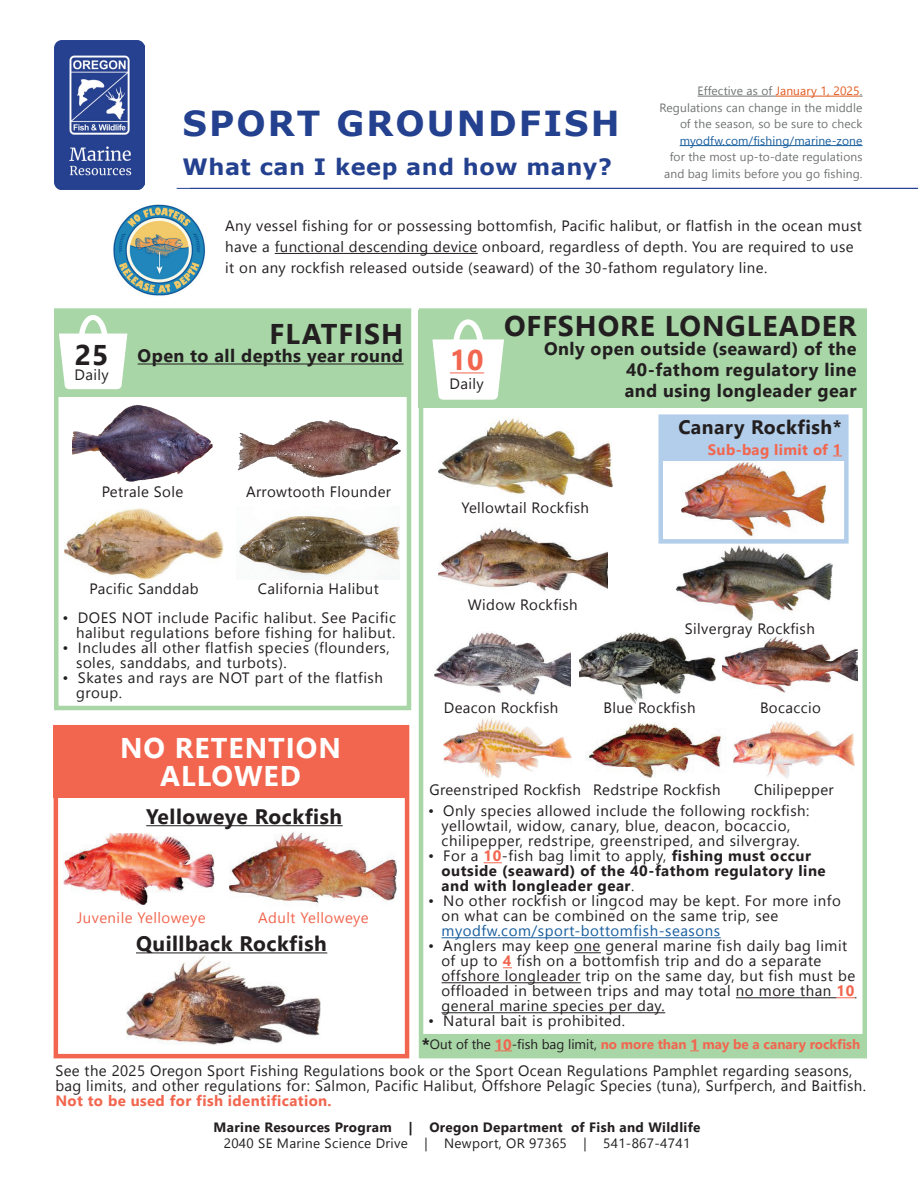
<style>
.page{position:relative;width:918px;height:1188px;background:#fff}
.page>*{position:absolute;margin:0;border:0;box-sizing:border-box;transform-origin:0 0}
.t1{font:700 34.5px "Verdana";letter-spacing:.06em;color:#24418f}
.t2{font:30px/36px "Minion Pro";letter-spacing:.035em;color:#fff;text-align:center}
.t3{font:700 28.5px "Nirmala UI";letter-spacing:.035em;color:#231f20}
.t4{font:700 28.5px/28.5px "Nirmala UI";letter-spacing:.035em;color:#fff;text-align:center}
.t5{font:700 28.5px "Nirmala UI";color:#f2664f}
.t6{font:700 22.5px "Verdana";letter-spacing:.025em;color:#24418f}
.t7{font:700 21px "Nirmala UI";letter-spacing:.025em;color:#231f20}
.t8{font:700 19.5px "Nirmala UI";letter-spacing:.025em;color:#231f20}
.t9{font:700 18px/21px "Nirmala UI";letter-spacing:.025em;color:#231f20;text-align:justify}
.t10{font:15px/15px "Nirmala UI";letter-spacing:.025em;color:#231f20}
.t11{font:700 15px/15px "Nirmala UI";letter-spacing:.035em;color:#231f20}
.t12{font:700 15px "Nirmala UI";letter-spacing:.025em;color:#f2664f}
.t13{font:15px "Nirmala UI";letter-spacing:.035em;color:#175d9e}
.t14{font:15px "Nirmala UI";letter-spacing:.03em;color:#f2664f}
.t15{font:700 13.5px "Nirmala UI";letter-spacing:.025em;color:#231f20}
.t16{font:700 13.5px "Nirmala UI";color:#f2664f}
.t17{font:13.5px "Nirmala UI";letter-spacing:.025em;color:#231f20}
.t18{font:12px/16.5px "Nirmala UI";letter-spacing:.01em;color:#717373;text-align:right}
.t19{font:12px "Nirmala UI";letter-spacing:.01em;color:#175d9e}
.s1{color:#e25a1e}
.s2{font-weight:400}
.s3{color:#f2664f}
.s4{font-weight:700;color:#f2664f}
.s5{font-size:18px;color:#231f20}
.s6{font-weight:400;color:#231f20}
.s7{font-size:15px}
</style>
<div class="page">
<img style="left:54px;top:41px;width:91px;height:149px">
<img style="left:681px;top:462px;width:144px;height:75px">
<div style="left:419px;top:308px;width:448px;height:750px;border:4px solid #a8d6a7"></div>
<img style="left:676px;top:545px;width:157px;height:76px">
<div style="left:658px;top:414px;width:191px;height:130px;border:4px solid #b3ceea"></div>
<img style="left:443px;top:718px;width:128px;height:60px">
<div style="left:54px;top:725px;width:355px;height:333px;border:4px solid #f2664f"></div>
<div style="left:54px;top:725px;width:355px;height:73px;background:#f2664f"></div>
<img style="left:435px;top:632px;width:136px;height:63px">
<img style="left:439px;top:527px;width:168px;height:64px">
<img style="left:438px;top:418px;width:174px;height:78px">
<img style="left:63px;top:834px;width:152px;height:71px">
<img style="left:230px;top:832px;width:167px;height:73px">
<div style="left:54px;top:308px;width:357px;height:402px;border:4px solid #a8d6a7"></div>
<img style="left:723px;top:636px;width:135px;height:57px">
<img style="left:579px;top:632px;width:136px;height:72px">
<hr style="left:177px;top:188px;width:741px;height:1px;background:#24418f">
<div style="left:55px;top:313px;width:355px;height:84px;background:#a8d6a7"></div>
<hr style="left:275px;top:253px;width:203px;height:1px;background:#231f20">
<svg style="left:59px;top:315px;width:68px;height:74px"></svg>
<div style="left:419px;top:310px;width:445px;height:98px;background:#a8d6a7"></div>
<svg style="left:432px;top:319px;width:72px;height:81px"></svg>
<hr style="left:450px;top:372px;width:34px;height:1px;background:#f2664f">
<svg style="left:484px;top:863px;width:18px;height:1px"></svg>
<hr style="left:442px;top:938px;width:279px;height:1px;background:#175d9e">
<svg style="left:574px;top:953px;width:27px;height:1px"></svg>
<hr style="left:442px;top:983px;width:139px;height:1px;background:#231f20">
<hr style="left:736px;top:998px;width:101px;height:1px;background:#231f20">
<svg style="left:837px;top:998px;width:19px;height:1px"></svg>
<hr style="left:442px;top:1013px;width:223px;height:1px;background:#231f20">
<hr style="left:146px;top:825px;width:197px;height:1px;background:#231f20">
<img style="left:733px;top:720px;width:121px;height:59px">
<img style="left:587px;top:723px;width:135px;height:55px">
<img style="left:113px;top:204px;width:92px;height:92px">
<hr style="left:698px;top:96px;width:78px;height:1px;background:#717373">
<hr style="left:776px;top:96px;width:84px;height:1px;background:#e25a1e">
<hr style="left:680px;top:145px;width:183px;height:1px;background:#175d9e">
<img style="left:127px;top:955px;width:193px;height:90px">
<hr style="left:136px;top:953px;width:191px;height:1px;background:#231f20">
<div style="left:663px;top:417px;width:183px;height:44px;background:#b3ceea"></div>
<div style="left:422px;top:1034px;width:445px;height:20px;background:#a8d6a7"></div>
<svg style="left:495px;top:1051px;width:17px;height:1px"></svg>
<hr style="left:138px;top:364px;width:266px;height:1px;background:#231f20">
<img style="left:64px;top:508px;width:160px;height:72px">
<img style="left:239px;top:516px;width:161px;height:64px">
<img style="left:72px;top:405px;width:141px;height:77px">
<img style="left:237px;top:419px;width:164px;height:59px">
<h1 class="t1" style="left:183px;top:99px;width:439px">SPORT GROUNDFISH</h1>
<h3 class="t6" style="left:183px;top:151px;width:431px">What can I keep and how many?</h3>
<p class="t18" style="left:660px;top:82px;width:204px">Effective as of <span class="s1">January 1, 2025</span>.<br>Regulations can change in the middle of the season, so be sure to check</p>
<p class="t19" style="left:680px;top:131px;width:184px">myodfw.com/fishing/marine-zone</p>
<p class="t18" style="left:664px;top:148px;width:200px;text-align:center">for the most up-to-date regulations and bag limits before you go fishing.</p>
<h3 class="t3" style="left:75px;top:331px;width:35px">25</h3>
<p class="t10" style="left:75px;top:366px;width:36px">Daily</p>
<p class="t10" style="left:225px;top:214px;width:638px;line-height:21px">Any vessel fishing for or possessing bottomfish, Pacific halibut, or flatfish in the ocean must have a functional descending device onboard, regardless of depth. You are required to use it on any rockfish released outside (seaward) of the 30-fathom regulatory line.</p>
<h3 class="t3" style="left:270px;top:311px;width:135px">FLATFISH</h3>
<p class="t9" style="left:138px;top:345px;width:267px">Open to all depths year round</p>
<h3 class="t5" style="left:450px;top:337px;width:35px">10</h3>
<p class="t10" style="left:450px;top:375px;width:36px">Daily</p>
<h3 class="t3" style="left:504px;top:303px;width:354px">OFFSHORE LONGLEADER</h3>
<p class="t9" style="left:625px;top:337px;width:233px;text-indent:-81px">Only open outside (seaward) of the 40-fathom regulatory line and using longleader gear</p>
<h3 class="t8" style="left:678px;top:411px;width:165px">Canary Rockfish*</h3>
<p class="t12" style="left:708px;top:437px;width:135px">Sub-bag limit of 1</p>
<p class="t10" style="left:102px;top:484px;width:83px">Petrale Sole</p>
<p class="t10" style="left:246px;top:484px;width:147px">Arrowtooth Flounder</p>
<p class="t10" style="left:462px;top:499px;width:129px">Yellowtail Rockfish</p>
<p class="t10" style="left:90px;top:580px;width:110px">Pacific Sanddab</p>
<p class="t10" style="left:258px;top:580px;width:123px">California Halibut</p>
<p class="t10" style="left:63px;top:609px;width:335px;text-align:right">• DOES NOT include Pacific halibut. See Pacific halibut regulations before fishing for halibut.</p>
<p class="t10" style="left:76px;top:639px;width:315px;text-indent:-14px">• Includes all other flatfish species (flounders, soles, sanddabs, and turbots).</p>
<p class="t10" style="left:76px;top:669px;width:308px;text-indent:-14px">• Skates and rays are NOT part of the flatfish group.</p>
<h2 class="t2" style="left:88px;top:724px;width:288px">NO RETENTION AL-<br>LOWED</h2>
<h3 class="t4" style="left:120px;top:732px;width:223px">NO RETENTION<br>ALLOWED</h3>
<h3 class="t7" style="left:146px;top:799px;width:197px">Yelloweye Rockfish</h3>
<p class="t14" style="left:77px;top:906px;width:130px">Juvenile Yelloweye</p>
<p class="t14" style="left:258px;top:906px;width:112px">Adult Yelloweye</p>
<h3 class="t7" style="left:136px;top:926px;width:192px">Quillback Rockfish</h3>
<p class="t10" style="left:468px;top:597px;width:111px">Widow Rockfish</p>
<p class="t10" style="left:685px;top:620px;width:131px">Silvergray Rockfish</p>
<p class="t10" style="left:444px;top:699px;width:116px">Deacon Rockfish</p>
<p class="t10" style="left:603px;top:699px;width:94px">Blue Rockfish</p>
<p class="t10" style="left:760px;top:699px;width:62px">Bocaccio</p>
<p class="t10" style="left:429px;top:781px;width:153px">Greenstriped Rockfish</p>
<p class="t10" style="left:593px;top:781px;width:129px">Redstripe Rockfish</p>
<p class="t10" style="left:754px;top:781px;width:81px">Chilipepper</p>
<p class="t10" style="left:428px;top:803px;width:383px;text-align:center">• Only species allowed include the following rockfish: yellowtail, widow, canary, blue, deacon, bocaccio, chilipepper, redstripe, greenstriped, and silvergray.</p>
<p class="t11" style="left:442px;top:848px;width:386px;text-indent:-14px"><span class="s2">• For a</span> <span class="s3">10</span><span class="s2">-fish bag limit to apply,</span> fishing must occur outside (seaward) of the 40-fathom regulatory line and with longleader gear<span class="s2">.</span></p>
<p class="t10" style="left:442px;top:893px;width:401px;text-indent:-14px">• No other rockfish or lingcod may be kept. For more info on what can be combined on the same trip, see</p>
<p class="t13" style="left:442px;top:919px;width:280px">myodfw.com/sport-bottomfish-seasons</p>
<p class="t10" style="left:442px;top:938px;width:415px;text-indent:-14px">• Anglers may keep one general marine fish daily bag limit of up to <span class="s4">4</span> fish on a bottomfish trip and do a separate offshore longleader trip on the same day, but fish must be offloaded in between trips and may total no more than <span class="s4">10 </span>general marine species per day.</p>
<p class="t10" style="left:428px;top:1013px;width:199px">• Natural bait is prohibited.</p>
<p class="t16" style="left:422px;top:1033px;width:440px"><span class="s5">*</span><span class="s6">Out of the</span> <span class="s7">10</span><span class="s6">-fish bag limit,</span> no more than <span class="s7">1</span> may be a canary rockfish</p>
<p class="t10" style="left:55px;top:1062px;width:812px">See the 2025 Oregon Sport Fishing Regulations book or the Sport Ocean Regulations Pamphlet regarding seasons, bag limits, and other regulations for: Salmon, Pacific Halibut, Offshore Pelagic Species (tuna), Surfperch, and Baitfish.</p>
<p class="t12" style="left:55px;top:1088px;width:278px">Not to be used for fish identification.</p>
<p class="t15" style="left:214px;top:1116px;width:488px">Marine Resources Program | Oregon Department of Fish and Wildlife</p>
<p class="t17" style="left:224px;top:1132px;width:468px">2040 SE Marine Science Drive | Newport, OR 97365 | 541-867-4741</p>
</div>
